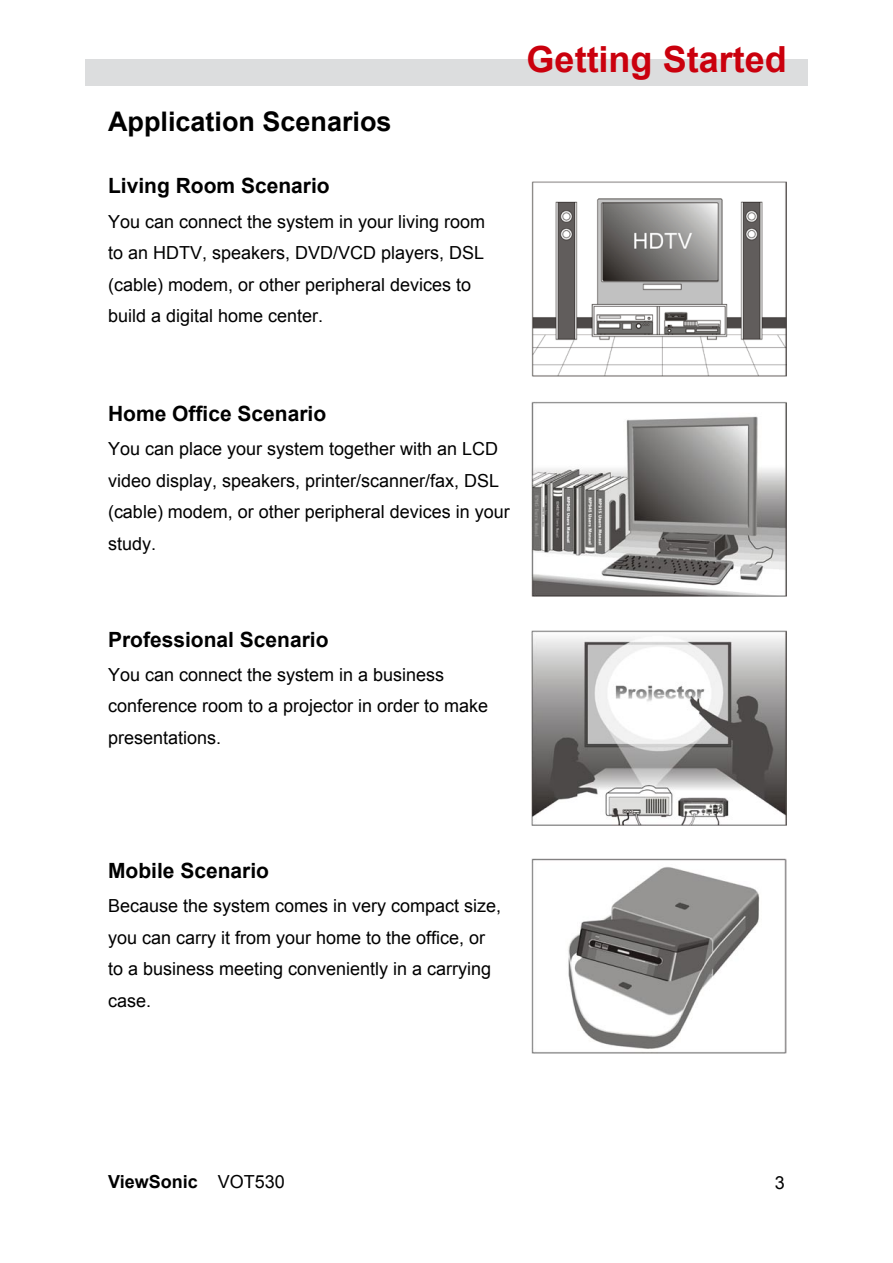
<style>
.page{position:relative;width:893px;height:1263px;background:#fff}
.page>*{position:absolute;margin:0;border:0;box-sizing:border-box;transform-origin:0 0}
.t1{font:700 36px "Arial";color:#ca000d}
.t2{font:700 27px "Arial";color:#000}
.t3{font:700 21px "Arial";color:#000}
.t4{font:18px/31.5px "Arial";color:#000}
.t5{font:700 18px "Arial";color:#000}
.s1{font-weight:400}
</style>
<div class="page">
<div style="left:85px;top:59px;width:723px;height:26px;background:#dcddde"></div>
<img style="left:531px;top:401px;width:256px;height:195px">
<img style="left:531px;top:858px;width:256px;height:195px">
<img style="left:532px;top:630px;width:255px;height:195px">
<img style="left:532px;top:181px;width:255px;height:195px">
<h2 class="t2" style="left:108px;top:104px;width:285px">Application Scenarios</h2>
<p class="t3" style="left:108px;top:172px;width:223px">Living Room Scenario</p>
<p class="t4" style="left:108px;top:206px;width:379px">You can connect the system in your living room to an HDTV, speakers, DVD/VCD players, DSL (cable) modem, or other peripheral devices to build a digital home center.</p>
<h1 class="t1" style="left:527px;top:35px;width:262px">Getting Started</h1>
<p class="t3" style="left:108px;top:400px;width:220px">Home Office Scenario</p>
<p class="t4" style="left:108px;top:433px;width:403px">You can place your system together with an LCD video display, speakers, printer/scanner/fax, DSL (cable) modem, or other peripheral devices in your study.</p>
<p class="t3" style="left:108px;top:626px;width:222px">Professional Scenario</p>
<p class="t4" style="left:108px;top:659px;width:382px">You can connect the system in a business conference room to a projector in order to make presentations.</p>
<p class="t3" style="left:108px;top:857px;width:163px">Mobile Scenario</p>
<p class="t4" style="left:108px;top:890px;width:395px">Because the system comes in very compact size, you can carry it from your home to the office, or to a business meeting conveniently in a carrying case.</p>
<p class="t5" style="left:108px;top:1170px;width:178px">ViewSonic <span class="s1">VOT530</span></p>
</div>
